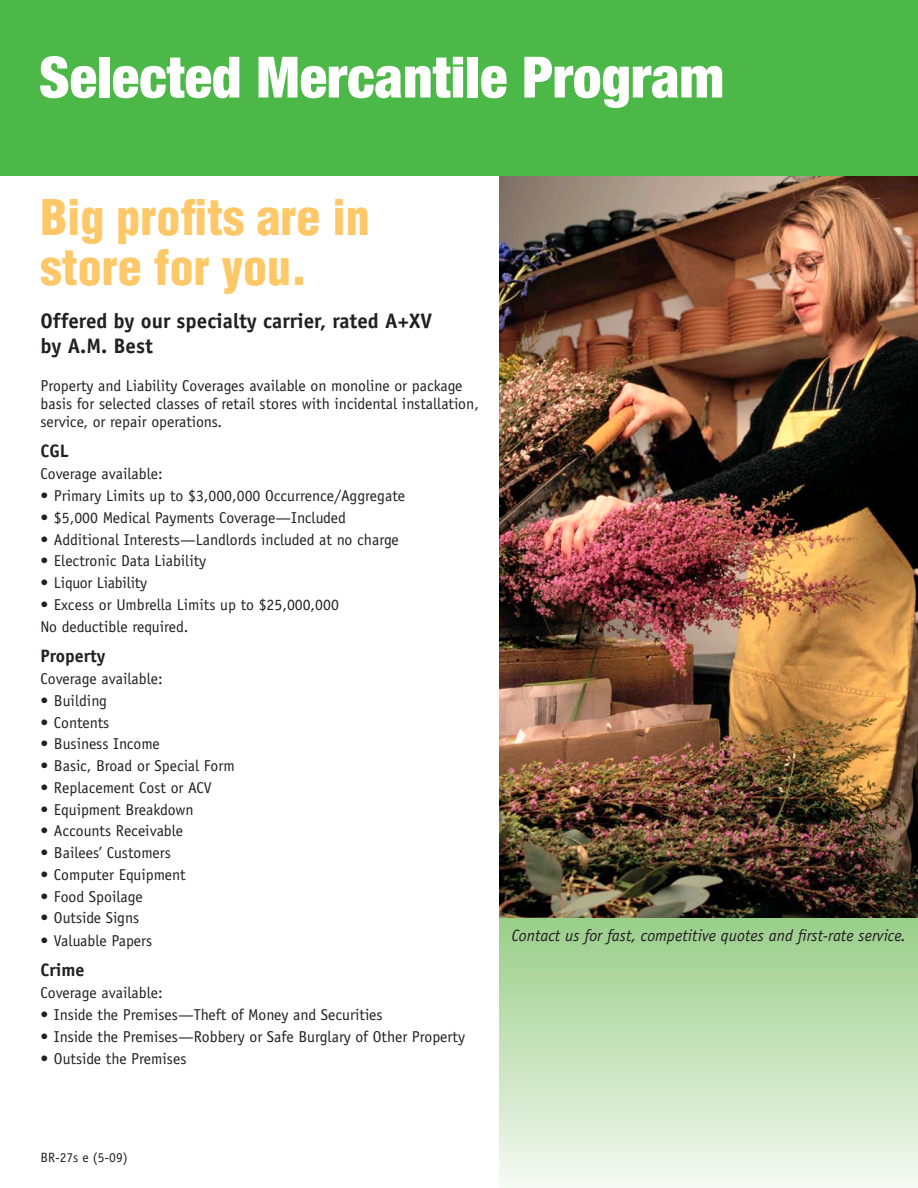
<style>
.page{position:relative;width:918px;height:1188px;background:#fff}
.page>*{position:absolute;margin:0;border:0;box-sizing:border-box;transform-origin:0 0}
.t1{font:900 condensed 57px "Helvetica Neue";color:#fff}
.Body_text{font:900 condensed 48px/49.5px "Helvetica";color:#fec869}
.t2{font:700 21px/25.2px "Officina Sans";color:#231f20}
.subhead{font:700 18px "Officina Sans";color:#231f20}
.t3{font:italic 16.5px "Officina Sans";color:#231f20}
.bullets{font:15.75px "Officina Sans";color:#231f20}
.copy{font:15.75px/18px "Officina Sans";color:#231f20}
.date{font:13.5px "Officina Sans";color:#231f20}
</style>
<div class="page">
<svg style="left:500px;top:918px;width:418px;height:269px;background:#c6e3bc"></svg>
<img style="left:500px;top:176px;width:418px;height:742px">
<div style="left:0;top:0;width:918px;height:176px;background:#4cb848"></div>
<p class="t1" style="left:39px;top:42px;width:686px">Selected Mercantile Program</p>
<p class="Body_text" style="left:40px;top:192px;width:331px">Big profits are in store for you.</p>
<p class="t2" style="left:40px;top:308px;width:393px">Offered by our specialty carrier, rated A+XV by A.M. Best</p>
<p class="copy" style="left:40px;top:377px;width:440px">Property and Liability Coverages available on monoline or package basis for selected classes of retail stores with incidental installation, service, or repair operations.</p>
<p class="subhead" style="left:40px;top:440px;width:30px">CGL</p>
<p class="bullets" style="left:40px;top:465px;width:124px">Coverage available:</p>
<p class="bullets" style="left:40px;top:487px;width:366px">• Primary Limits up to $3,000,000 Occurrence/Aggregate</p>
<p class="bullets" style="left:40px;top:508px;width:307px">• $5,000 Medical Payments Coverage—Included</p>
<p class="bullets" style="left:40px;top:530px;width:360px">• Additional Interests—Landlords included at no charge</p>
<p class="bullets" style="left:40px;top:552px;width:167px">• Electronic Data Liability</p>
<p class="bullets" style="left:40px;top:574px;width:108px">• Liquor Liability</p>
<p class="bullets" style="left:40px;top:595px;width:300px">• Excess or Umbrella Limits up to $25,000,000</p>
<p class="bullets" style="left:40px;top:617px;width:149px">No deductible required.</p>
<p class="subhead" style="left:40px;top:644px;width:67px">Property</p>
<p class="bullets" style="left:40px;top:670px;width:124px">Coverage available:</p>
<p class="bullets" style="left:40px;top:691px;width:68px">• Building</p>
<p class="bullets" style="left:40px;top:713px;width:70px">• Contents</p>
<p class="bullets" style="left:40px;top:735px;width:121px">• Business Income</p>
<p class="bullets" style="left:40px;top:757px;width:196px">• Basic, Broad or Special Form</p>
<p class="bullets" style="left:40px;top:778px;width:173px">• Replacement Cost or ACV</p>
<p class="bullets" style="left:40px;top:800px;width:155px">• Equipment Breakdown</p>
<p class="bullets" style="left:40px;top:822px;width:144px">• Accounts Receivable</p>
<p class="bullets" style="left:40px;top:844px;width:132px">• Bailees’ Customers</p>
<p class="bullets" style="left:40px;top:865px;width:147px">• Computer Equipment</p>
<p class="bullets" style="left:40px;top:887px;width:104px">• Food Spoilage</p>
<p class="bullets" style="left:40px;top:909px;width:100px">• Outside Signs</p>
<p class="bullets" style="left:40px;top:931px;width:113px">• Valuable Papers</p>
<p class="subhead" style="left:40px;top:959px;width:46px">Crime</p>
<p class="bullets" style="left:40px;top:984px;width:124px">Coverage available:</p>
<p class="bullets" style="left:40px;top:1006px;width:344px">• Inside the Premises—Theft of Money and Securities</p>
<p class="bullets" style="left:40px;top:1027px;width:426px">• Inside the Premises—Robbery or Safe Burglary of Other Property</p>
<p class="bullets" style="left:40px;top:1049px;width:147px">• Outside the Premises</p>
<p class="t3" style="left:512px;top:926px;width:396px">Contact us for fast, competitive quotes and first-rate service.</p>
<p class="date" style="left:40px;top:1150px;width:89px">BR-27s e (5-09)</p>
</div>
